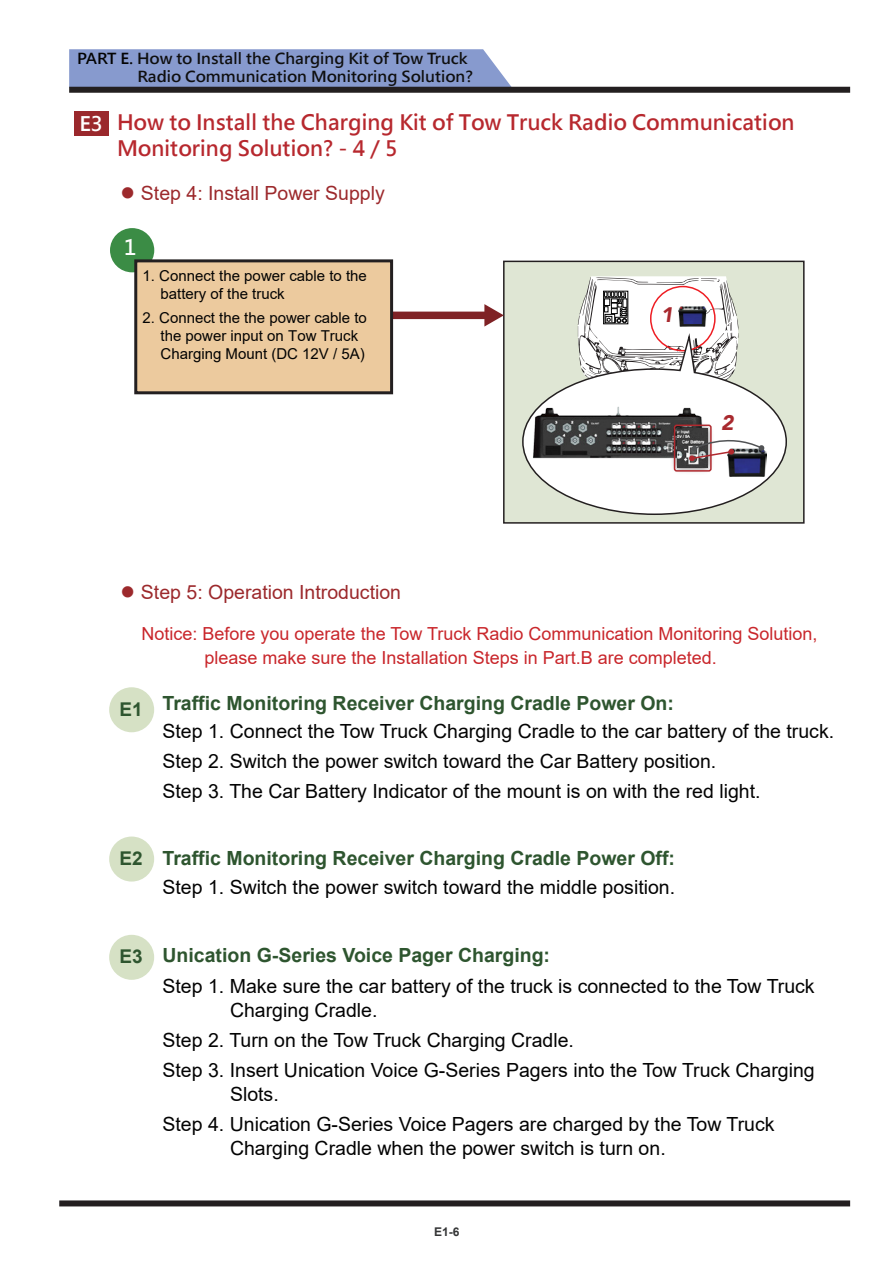
<style>
.page{position:relative;width:893px;height:1263px;background:#fff}
.page>*{position:absolute;margin:0;border:0;box-sizing:border-box;transform-origin:0 0}
.t1{font:700 21px/25.2px "Microsoft Jheng Hei";color:#b7282e}
.t2{font:italic 900 21px "Avenir LT";color:#a8292e}
.t3{font:700 21px "Microsoft Jheng Hei";color:#fff}
.t4{font:19.5px/30px "Arial";color:#030303}
.t5{font:700 19.5px "Arial";color:#2e552f}
.t6{font:19.5px "Arial";color:#9c292c}
.t7{font:700 18.9px "Arial";color:#2e552f}
.t8{font:18px/24px "Arial";color:#c9262b}
.t9{font:15px/18px "Arial";color:#030303}
.t10{font:700 15px/18px "Microsoft Jheng Hei";color:#0f0f0f;scale:1.05 1}
.t11{font:700 12px "Arial";color:#343536}
.s1{color:#030303}
.s2{font-size:19.95px;color:#fff}
.s3{font-size:45px}
</style>
<div class="page">
<div style="left:109px;top:687px;width:45px;height:45px;background:#d6e1c5;border-radius:50%"></div>
<div style="left:109px;top:836px;width:45px;height:45px;background:#d6e1c5;border-radius:50%"></div>
<div style="left:109px;top:935px;width:45px;height:45px;background:#d6e1c5;border-radius:50%"></div>
<div style="left:59px;top:1200px;width:791px;height:6px;background:#231f20"></div>
<div style="left:503px;top:261px;width:302px;height:263px;background:#dfe6d4;border:2px solid #231f20"></div>
<div style="left:365px;top:312px;width:123px;height:7px;background:#7f2225"></div>
<svg style="left:484px;top:304px;width:20px;height:23px"></svg>
<div style="left:110px;top:228px;width:44px;height:44px;background:#3b8c45;border-radius:50%"></div>
<div style="left:134px;top:259px;width:259px;height:135px;background:#ecca9e;border:3px solid #231f20"></div>
<svg style="left:578px;top:276px;width:161px;height:53px;background:#dedcdb"></svg>
<img style="left:679px;top:306px;width:27px;height:20px">
<div style="left:650px;top:286px;width:66px;height:65px;border:2px solid #ee1d23;border-radius:50%"></div>
<svg style="left:547px;top:329px;width:240px;height:186px"></svg>
<img style="left:743px;top:449px;width:23px;height:28px">
<img style="left:369px;top:359px;width:374px;height:126px">
<img style="left:677px;top:429px;width:30px;height:38px">
<div style="left:674px;top:425px;width:38px;height:47px;border:2px solid #b0292e;border-radius:2px"></div>
<svg style="left:689px;top:431px;width:76px;height:30px;background:#a69ea1"></svg>
<div style="left:74px;top:111px;width:35px;height:25px;background:#9a282c"></div>
<svg style="left:69px;top:49px;width:443px;height:38px;background:#8b9dce"></svg>
<div style="left:69px;top:87px;width:781px;height:6px;background:#231f20"></div>
<p class="t10" style="left:137px;top:50px;width:321px;text-indent:-60px"><span class="s1">PART E.</span> How to Install the Charging Kit of Tow Truck<br>Radio Communication Monitoring Solution?</p>
<p class="t1" style="left:117px;top:110px;width:679px;text-indent:-38px"><span class="s2">E3</span> How to Install the Charging Kit of Tow Truck Radio Communication<br>Monitoring Solution? - 4 / 5</p>
<p class="t6" style="left:120px;top:180px;width:267px"><span class="s3">•</span> Step 4: Install Power Supply</p>
<p class="t3" style="left:124px;top:234px;width:14px">1</p>
<p class="t9" style="left:161px;top:267px;width:208px;text-indent:-18px">1. Connect the power cable to the battery of the truck</p>
<p class="t9" style="left:161px;top:309px;width:208px;text-indent:-18px">2. Connect the the power cable to the power input on Tow Truck<br>Charging Mount (DC 12V / 5A)</p>
<p class="t6" style="left:120px;top:579px;width:283px"><span class="s3">•</span> Step 5: Operation Introduction</p>
<p class="t2" style="left:661px;top:302px;width:14px">1</p>
<p class="t2" style="left:721px;top:410px;width:14px">2</p>
<p class="t8" style="left:205px;top:622px;width:615px;text-indent:-63px">Notice: Before you operate the Tow Truck Radio Communication Monitoring Solution, please make sure the Installation Steps in Part.B are completed.</p>
<p class="t7" style="left:120px;top:696px;width:25px">E1</p>
<p class="t5" style="left:163px;top:690px;width:513px">Traffic Monitoring Receiver Charging Cradle Power On:</p>
<p class="t4" style="left:163px;top:716px;width:673px">Step 1. Connect the Tow Truck Charging Cradle to the car battery of the truck.<br>Step 2. Switch the power switch toward the Car Battery position.<br>Step 3. The Car Battery Indicator of the mount is on with the red light.</p>
<p class="t7" style="left:120px;top:845px;width:25px">E2</p>
<p class="t5" style="left:163px;top:844px;width:514px">Traffic Monitoring Receiver Charging Cradle Power Off:</p>
<p class="t4" style="left:163px;top:872px;width:514px">Step 1. Switch the power switch toward the middle position.</p>
<p class="t7" style="left:120px;top:943px;width:25px">E3</p>
<p class="t5" style="left:163px;top:941px;width:389px">Unication G-Series Voice Pager Charging:</p>
<p class="t4" style="left:230px;top:974px;width:586px;line-height:24px;text-indent:-68px">Step 1. Make sure the car battery of the truck is connected to the Tow Truck<br>Charging Cradle.</p>
<p class="t4" style="left:163px;top:1025px;width:654px">Step 2. Turn on the Tow Truck Charging Cradle.<br>Step 3. Insert Unication Voice G-Series Pagers into the Tow Truck Charging</p>
<p class="t4" style="left:163px;top:1079px;width:613px;text-indent:68px">Slots.<br>Step 4. Unication G-Series Voice Pagers are charged by the Tow Truck</p>
<p class="t4" style="left:230px;top:1133px;width:437px">Charging Cradle when the power switch is turn on.</p>
<p class="t11" style="left:434px;top:1223px;width:27px">E1-6</p>
</div>
